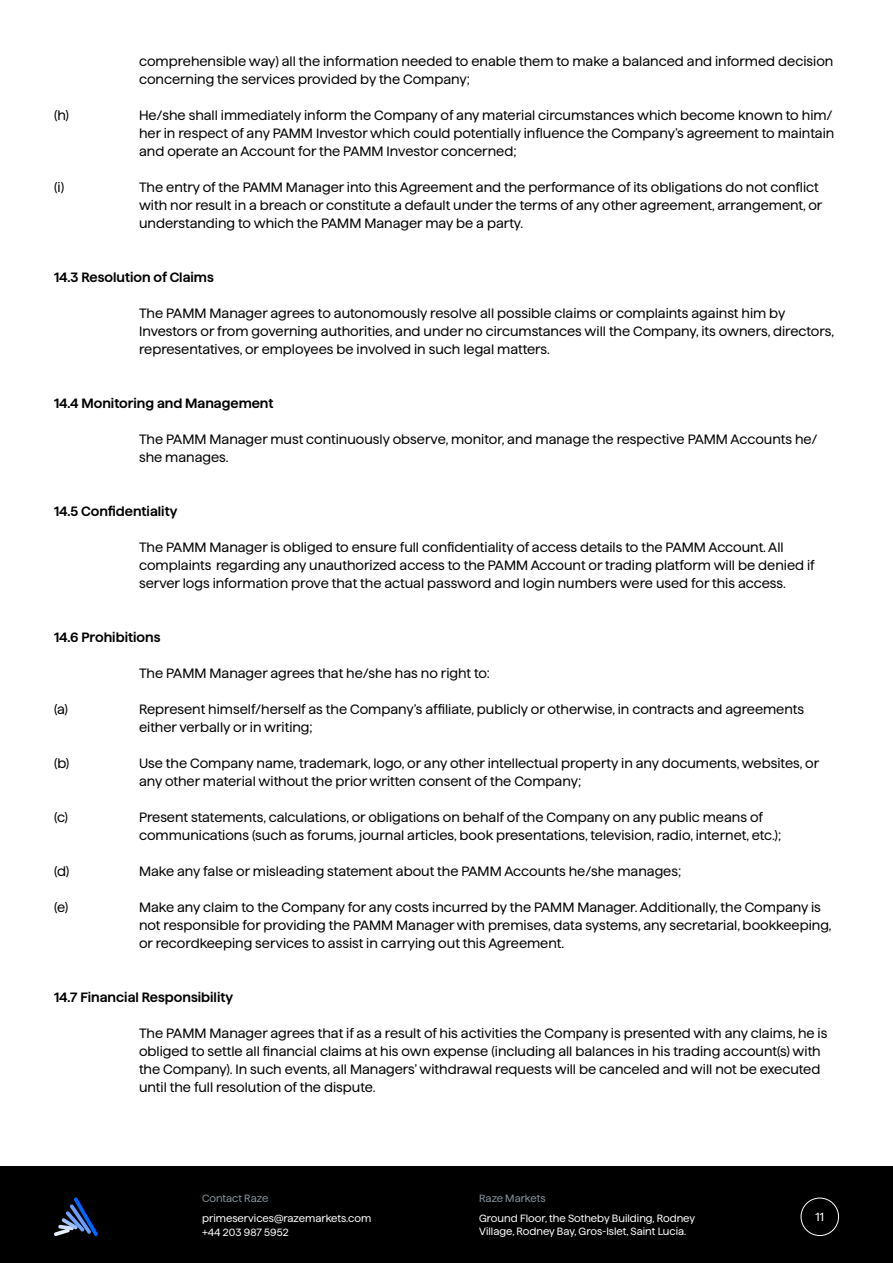
<style>
.page{position:relative;width:893px;height:1263px;background:#fff}
.page>*{position:absolute;margin:0;border:0;box-sizing:border-box;transform-origin:0 0}
.t1{font:13.5px/18px "Haffer SQXHTRIAL";color:#000}
.t2{font:600 13.5px "Haffer SQXHTRIAL";color:#000}
.t3{font:11.85px "Haffer SQXHTRIAL";color:#fff}
.t4{font:10.5px "Haffer SQXHTRIAL";color:#fff}
.t5{font:10.5px "Haffer SQXHTRIAL";letter-spacing:-.005em;color:#87969e}
</style>
<div class="page">
<div style="left:0;top:1167px;width:893px;height:96px;background:#000"></div>
<svg style="left:54px;top:1197px;width:44px;height:39px"></svg>
<div style="left:801px;top:1197px;width:38px;height:39px;border:1px solid #fff;border-radius:50%"></div>
<p class="t1" style="left:139px;top:51px;width:696px">comprehensible way) all the information needed to enable them to make a balanced and informed decision concerning the services provided by the Company;</p>
<p class="t1" style="left:54px;top:105px;width:17px">(h)</p>
<p class="t1" style="left:139px;top:105px;width:697px;text-align:justify">He/she shall immediately inform the Company of any material circumstances which become known to him/ her in respect of any PAMM Investor which could potentially influence the Company’s agreement to maintain and operate an Account for the PAMM Investor concerned;</p>
<p class="t1" style="left:54px;top:177px;width:12px">(i)</p>
<p class="t1" style="left:139px;top:177px;width:685px">The entry of the PAMM Manager into this Agreement and the performance of its obligations do not conflict with nor result in a breach or constitute a default under the terms of any other agreement, arrangement, or understanding to which the PAMM Manager may be a party.</p>
<p class="t2" style="left:54px;top:268px;width:161px">14.3 Resolution of Claims</p>
<p class="t1" style="left:139px;top:303px;width:697px">The PAMM Manager agrees to autonomously resolve all possible claims or complaints against him by<br>Investors or from governing authorities, and under no circumstances will the Company, its owners, directors, representatives, or employees be involved in such legal matters.</p>
<p class="t2" style="left:54px;top:394px;width:221px">14.4 Monitoring and Management</p>
<p class="t1" style="left:139px;top:429px;width:680px">The PAMM Manager must continuously observe, monitor, and manage the respective PAMM Accounts he/ she manages.</p>
<p class="t2" style="left:54px;top:502px;width:125px">14.5 Confidentiality</p>
<p class="t1" style="left:139px;top:537px;width:677px">The PAMM Manager is obliged to ensure full confidentiality of access details to the PAMM Account. All complaints regarding any unauthorized access to the PAMM Account or trading platform will be denied if server logs information prove that the actual password and login numbers were used for this access.</p>
<p class="t2" style="left:54px;top:628px;width:108px">14.6 Prohibitions</p>
<p class="t1" style="left:139px;top:663px;width:352px">The PAMM Manager agrees that he/she has no right to:</p>
<p class="t1" style="left:54px;top:699px;width:16px">(a)</p>
<p class="t1" style="left:139px;top:699px;width:666px">Represent himself/herself as the Company’s affiliate, publicly or otherwise, in contracts and agreements either verbally or in writing;</p>
<p class="t1" style="left:54px;top:753px;width:17px">(b)</p>
<p class="t1" style="left:139px;top:753px;width:682px">Use the Company name, trademark, logo, or any other intellectual property in any documents, websites, or any other material without the prior written consent of the Company;</p>
<p class="t1" style="left:54px;top:807px;width:16px">(c)</p>
<p class="t1" style="left:139px;top:807px;width:644px">Present statements, calculations, or obligations on behalf of the Company on any public means of communications (such as forums, journal articles, book presentations, television, radio, internet, etc.);</p>
<p class="t1" style="left:54px;top:861px;width:17px">(d)</p>
<p class="t1" style="left:139px;top:861px;width:544px">Make any false or misleading statement about the PAMM Accounts he/she manages;</p>
<p class="t1" style="left:54px;top:897px;width:16px">(e)</p>
<p class="t1" style="left:139px;top:897px;width:694px">Make any claim to the Company for any costs incurred by the PAMM Manager. Additionally, the Company is not responsible for providing the PAMM Manager with premises, data systems, any secretarial, bookkeeping, or recordkeeping services to assist in carrying out this Agreement.</p>
<p class="t2" style="left:54px;top:988px;width:181px">14.7 Financial Responsibility</p>
<p class="t1" style="left:139px;top:1023px;width:690px">The PAMM Manager agrees that if as a result of his activities the Company is presented with any claims, he is obliged to settle all financial claims at his own expense (including all balances in his trading account(s) with the Company). In such events, all Managers’ withdrawal requests will be canceled and will not be executed until the full resolution of the dispute.</p>
<p class="t5" style="left:202px;top:1191px;width:68px">Contact Raze</p>
<p class="t4" style="left:202px;top:1224px;width:88px">+44 203 987 5952</p>
<p class="t4" style="left:202px;top:1211px;width:171px">primeservices@razemarkets.com</p>
<p class="t5" style="left:479px;top:1191px;width:68px">Raze Markets</p>
<p class="t4" style="left:479px;top:1211px;width:217px">Ground Floor, the Sotheby Building, Rodney</p>
<p class="t4" style="left:479px;top:1223px;width:209px">Village, Rodney Bay, Gros-Islet, Saint Lucia.</p>
<p class="t3" style="left:816px;top:1208px;width:10px">11</p>
</div>
